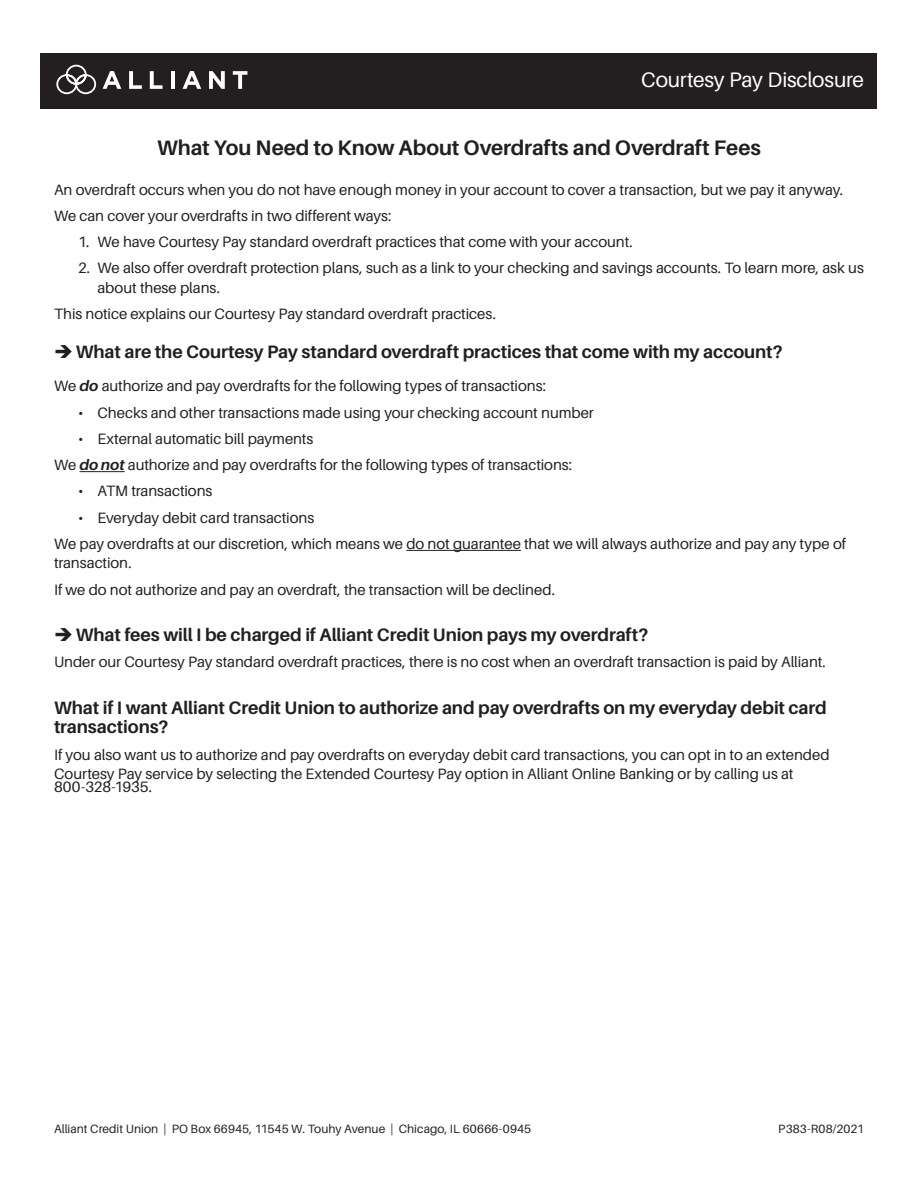
<style>
.page{position:relative;width:918px;height:1188px;background:#fff}
.page>*{position:absolute;margin:0;border:0;box-sizing:border-box;transform-origin:0 0}
.subhead{font:700 21px "Aileron";letter-spacing:-.005em;color:#231f20}
.t1{font:21px "Aileron";letter-spacing:-.01em;color:#fff}
.subhead-2{font:700 18px/19.5px "Aileron";letter-spacing:-.01em;color:#231f20}
.body{font:15px/19.5px "Aileron";letter-spacing:-.005em;color:#231f20}
.bullets{font:15px/19.5px "Aileron";letter-spacing:-.005em;color:#231f20}
.t2{font:12px "Aileron";letter-spacing:.005em;color:#231f20}
.s1{font-weight:700;font-style:italic}
</style>
<div class="page">
<div style="left:40px;top:53px;width:838px;height:55px;background:#231f20"></div>
<svg style="left:56px;top:64px;width:41px;height:30px"></svg>
<svg style="left:103px;top:71px;width:18px;height:18px"></svg>
<svg style="left:129px;top:71px;width:13px;height:18px"></svg>
<svg style="left:150px;top:71px;width:13px;height:18px"></svg>
<hr style="left:171px;top:71px;width:4px;height:18px;background:#fff">
<svg style="left:183px;top:71px;width:18px;height:18px"></svg>
<svg style="left:209px;top:71px;width:16px;height:18px"></svg>
<svg style="left:233px;top:71px;width:14px;height:18px"></svg>
<hr style="left:80px;top:471px;width:45px;height:1px;background:#231f20">
<hr style="left:406px;top:550px;width:115px;height:1px;background:#231f20">
<p class="t1" style="left:641px;top:69px;width:224px">Courtesy Pay Disclosure</p>
<p class="subhead" style="left:157px;top:136px;width:605px">What You Need to Know About Overdrafts and Overdraft Fees</p>
<p class="body" style="left:54px;top:180px;width:791px">An overdraft occurs when you do not have enough money in your account to cover a transaction, but we pay it anyway.</p>
<p class="body" style="left:54px;top:206px;width:339px">We can cover your overdrafts in two different ways:</p>
<p class="bullets" style="left:78px;top:232px;width:556px">1. We have Courtesy Pay standard overdraft practices that come with your account.</p>
<p class="bullets" style="left:98px;top:259px;width:768px;text-indent:-20px">2. We also offer overdraft protection plans, such as a link to your checking and savings accounts. To learn more, ask us about these plans.</p>
<p class="body" style="left:54px;top:304px;width:443px">This notice explains our Courtesy Pay standard overdraft practices.</p>
<p class="subhead-2" style="left:54px;top:343px;width:730px">➔What are the Courtesy Pay standard overdraft practices that come with my account?</p>
<p class="bullets" style="left:54px;top:377px;width:493px">We <span class="s1">do</span> authorize and pay overdrafts for the following types of transactions:</p>
<p class="bullets" style="left:78px;top:403px;width:517px">• Checks and other transactions made using your checking account number</p>
<p class="bullets" style="left:78px;top:429px;width:237px">• External automatic bill payments</p>
<p class="body" style="left:54px;top:455px;width:520px">We <span class="s1">do not</span> authorize and pay overdrafts for the following types of transactions:</p>
<p class="bullets" style="left:78px;top:482px;width:136px">• ATM transactions</p>
<p class="bullets" style="left:78px;top:508px;width:238px">• Everyday debit card transactions</p>
<p class="body" style="left:54px;top:534px;width:794px">We pay overdrafts at our discretion, which means we do not guarantee that we will always authorize and pay any type of transaction.</p>
<p class="body" style="left:54px;top:580px;width:503px">If we do not authorize and pay an overdraft, the transaction will be declined.</p>
<p class="subhead-2" style="left:54px;top:625px;width:596px">➔What fees will I be charged if Alliant Credit Union pays my overdraft?</p>
<p class="body" style="left:54px;top:653px;width:773px">Under our Courtesy Pay standard overdraft practices, there is no cost when an overdraft transaction is paid by Alliant.</p>
<p class="subhead-2" style="left:54px;top:698px;width:774px">What if I want Alliant Credit Union to authorize and pay overdrafts on my everyday debit card transactions?</p>
<p class="body" style="left:54px;top:745px;width:777px">If you also want us to authorize and pay overdrafts on everyday debit card transactions, you can opt in to an extended<br>Courtesy Pay service by selecting the Extended Courtesy Pay option in Alliant Online Banking or by calling us at</p>
<p class="body" style="left:54px;top:777px;width:100px">800-328-1935.</p>
<p class="t2" style="left:54px;top:1122px;width:479px">Alliant Credit Union | PO Box 66945, 11545 W. Touhy Avenue | Chicago, IL 60666-0945</p>
<p class="t2" style="left:778px;top:1122px;width:87px">P383-R08/2021</p>
</div>
